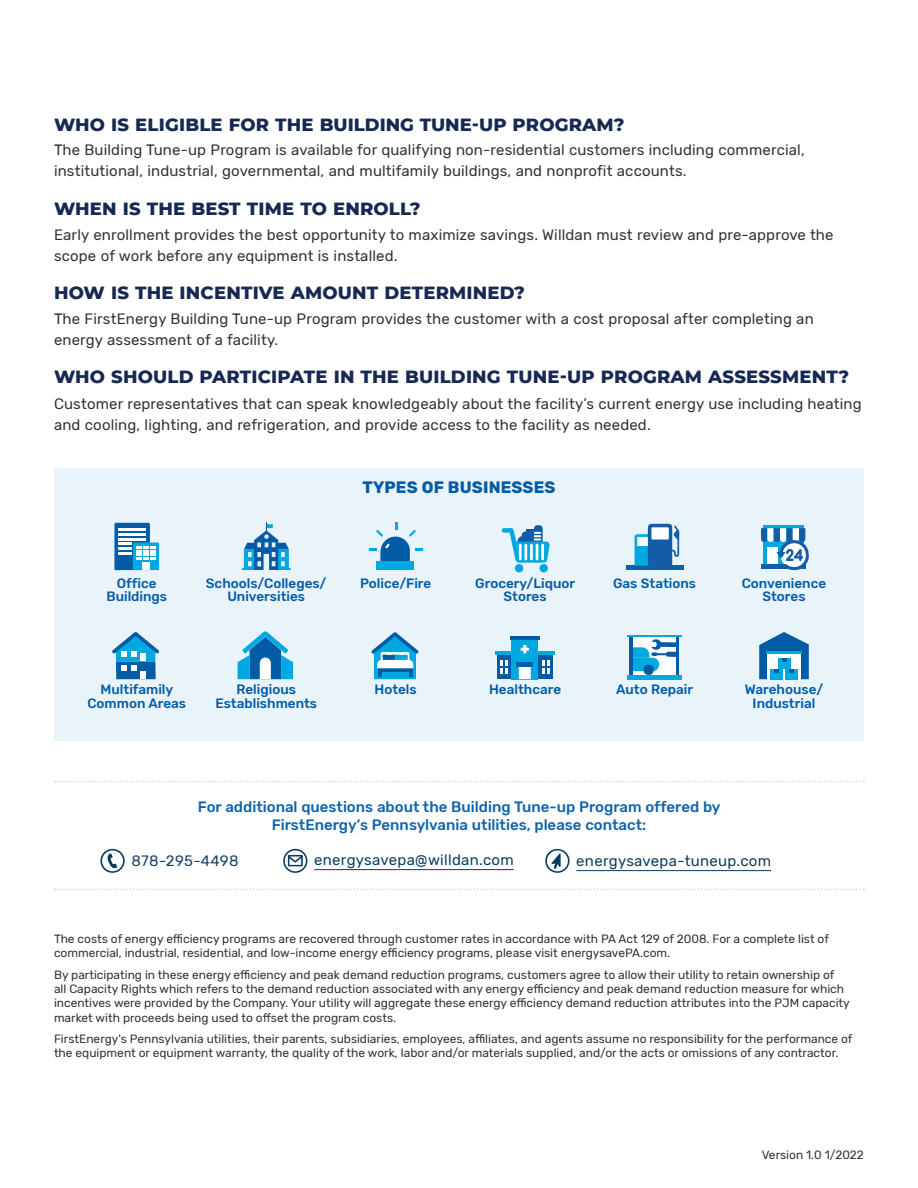
<style>
.page{position:relative;width:918px;height:1188px;background:#fff}
.page>*{position:absolute;margin:0;border:0;box-sizing:border-box;transform-origin:0 0}
.Bullets_Page_1{font:800 18px "Montserrat";letter-spacing:.01em;color:#172953}
.Bullets_Page_1-2{font:700 16.5px "Rubik";letter-spacing:.01em;color:#025ba5}
.Bullets_Page_1-3{font:15px/21px "Rubik";letter-spacing:.01em;color:#312f30}
.Bullets_Page_1-4{font:500 15px/18px "Rubik";color:#0f63aa;text-align:center}
.Bullets_Page_1-5{font:15px "Rubik";letter-spacing:.02em;color:#083b60}
.t1{font:15px "Rubik";letter-spacing:.02em;color:#154065}
.Bullets_Page_1-6{font:500 13.5px/13.5px "Rubik";color:#025ba5;text-align:center}
.t2{font:12px/14.4px "Rubik";color:#312f30}
</style>
<div class="page">
<svg style="left:55px;top:781px;width:809px;height:1px"></svg>
<svg style="left:55px;top:889px;width:809px;height:1px"></svg>
<hr style="left:314px;top:869px;width:200px;height:1px;background:#083b60">
<svg style="left:283px;top:849px;width:24px;height:24px"></svg>
<svg style="left:100px;top:849px;width:25px;height:24px"></svg>
<hr style="left:576px;top:870px;width:195px;height:1px;background:#083b60">
<svg style="left:545px;top:849px;width:25px;height:24px"></svg>
<div style="left:54px;top:468px;width:810px;height:272px;background:#e8f3fa"></div>
<svg style="left:759px;top:632px;width:50px;height:47px;background:#559ecd"></svg>
<hr style="left:766px;top:652px;width:36px;height:2px;background:#00a8e1">
<div style="left:497px;top:654px;width:56px;height:25px;background:#025ba5"></div>
<div style="left:511px;top:638px;width:27px;height:41px;background:#00a8e1"></div>
<hr style="left:510px;top:636px;width:30px;height:4px;background:#025ba5">
<div style="left:519px;top:664px;width:12px;height:15px;background:#fff"></div>
<svg style="left:500px;top:660px;width:8px;height:14px"></svg>
<svg style="left:542px;top:660px;width:8px;height:14px"></svg>
<svg style="left:521px;top:645px;width:8px;height:8px"></svg>
<hr style="left:516px;top:662px;width:17px;height:4px;background:#025ba5">
<hr style="left:495px;top:651px;width:17px;height:4px;background:#00a8e1">
<hr style="left:537px;top:651px;width:17px;height:4px;background:#00a8e1">
<div style="left:534px;top:525px;width:9px;height:25px;background:#135ca7;border-radius:3px"></div>
<div style="left:515px;top:564px;width:8px;height:8px;background:#00a8e1;border-radius:50%"></div>
<div style="left:540px;top:564px;width:8px;height:8px;background:#00a8e1;border-radius:50%"></div>
<svg style="left:502px;top:528px;width:48px;height:35px"></svg>
<hr style="left:541px;top:544px;width:3px;height:16px;background:#fff">
<div style="left:630px;top:636px;width:49px;height:41px;background:linear-gradient(to bottom,#025ba5,#025ba5)"></div>
<div style="left:633px;top:636px;width:42px;height:41px;background:#fff"></div>
<div style="left:643px;top:665px;width:11px;height:10px;background:#025ba5;border-radius:50%"></div>
<svg style="left:633px;top:639px;width:42px;height:32px"></svg>
<hr style="left:627px;top:635px;width:54px;height:2px;background:#00a8e1">
<hr style="left:627px;top:675px;width:54px;height:4px;background:#00a8e1">
<svg style="left:114px;top:523px;width:45px;height:47px;background:#66acd5"></svg>
<svg style="left:242px;top:523px;width:49px;height:47px"></svg>
<div style="left:376px;top:561px;width:38px;height:9px;background:#00a8e1"></div>
<svg style="left:369px;top:523px;width:54px;height:38px"></svg>
<div style="left:116px;top:661px;width:40px;height:18px;background:#025ba5"></div>
<div style="left:140px;top:671px;width:6px;height:8px;background:#fff"></div>
<svg style="left:112px;top:632px;width:47px;height:39px"></svg>
<svg style="left:371px;top:632px;width:48px;height:47px"></svg>
<div style="left:763px;top:525px;width:41px;height:40px;background:#00a8e1"></div>
<svg style="left:761px;top:528px;width:48px;height:42px"></svg>
<hr style="left:627px;top:566px;width:57px;height:4px;background:#135ca7">
<svg style="left:635px;top:524px;width:44px;height:42px;background:#5c9ecd"></svg>
<svg style="left:238px;top:632px;width:55px;height:47px"></svg>
<p class="Bullets_Page_1" style="left:54px;top:112px;width:572px">WHO IS ELIGIBLE FOR THE BUILDING TUNE-UP PROGRAM?</p>
<p class="Bullets_Page_1-3" style="left:54px;top:140px;width:752px">The Building Tune-up Program is available for qualifying non-residential customers including commercial, institutional, industrial, governmental, and multifamily buildings, and nonprofit accounts.</p>
<p class="Bullets_Page_1" style="left:54px;top:196px;width:368px">WHEN IS THE BEST TIME TO ENROLL?</p>
<p class="Bullets_Page_1-3" style="left:54px;top:224px;width:781px">Early enrollment provides the best opportunity to maximize savings. Willdan must review and pre-approve the scope of work before any equipment is installed.</p>
<p class="Bullets_Page_1" style="left:54px;top:280px;width:473px">HOW IS THE INCENTIVE AMOUNT DETERMINED?</p>
<p class="Bullets_Page_1-3" style="left:54px;top:308px;width:761px">The FirstEnergy Building Tune-up Program provides the customer with a cost proposal after completing an energy assessment of a facility.</p>
<p class="Bullets_Page_1" style="left:54px;top:364px;width:797px">WHO SHOULD PARTICIPATE IN THE BUILDING TUNE-UP PROGRAM ASSESSMENT?</p>
<p class="Bullets_Page_1-3" style="left:54px;top:393px;width:809px">Customer representatives that can speak knowledgeably about the facility’s current energy use including heating and cooling, lighting, and refrigeration, and provide access to the facility as needed.</p>
<p class="Bullets_Page_1-6" style="left:106px;top:577px;width:62px">Office<br>Buildings</p>
<p class="Bullets_Page_1-6" style="left:206px;top:577px;width:122px">Schools/Colleges/<br>Universities</p>
<p class="Bullets_Page_1-6" style="left:87px;top:683px;width:100px">Multifamily<br>Common Areas</p>
<p class="Bullets_Page_1-6" style="left:215px;top:683px;width:103px">Religious<br>Establishments</p>
<p class="Bullets_Page_1-2" style="left:362px;top:478px;width:195px">TYPES OF BUSINESSES</p>
<p class="Bullets_Page_1-6" style="left:360px;top:577px;width:73px">Police/Fire</p>
<p class="Bullets_Page_1-6" style="left:375px;top:683px;width:44px">Hotels</p>
<p class="Bullets_Page_1-6" style="left:475px;top:577px;width:101px">Grocery/Liquor<br>Stores</p>
<p class="Bullets_Page_1-6" style="left:489px;top:683px;width:74px">Healthcare</p>
<p class="Bullets_Page_1-6" style="left:613px;top:577px;width:84px">Gas Stations</p>
<p class="Bullets_Page_1-6" style="left:616px;top:683px;width:78px">Auto Repair</p>
<p class="Bullets_Page_1-6" style="left:742px;top:577px;width:86px">Convenience<br>Stores</p>
<p class="Bullets_Page_1-6" style="left:745px;top:683px;width:80px">Warehouse/<br>Industrial</p>
<p class="Bullets_Page_1-4" style="left:198px;top:798px;width:524px">For additional questions about the Building Tune-up Program offered by<br>FirstEnergy’s Pennsylvania utilities, please contact:</p>
<p class="t1" style="left:131px;top:852px;width:109px">878-295-4498</p>
<p class="Bullets_Page_1-5" style="left:314px;top:851px;width:201px">energysavepa@willdan.com</p>
<p class="Bullets_Page_1-5" style="left:576px;top:852px;width:196px">energysavepa-tuneup.com</p>
<p class="t2" style="left:54px;top:932px;width:777px">The costs of energy efficiency programs are recovered through customer rates in accordance with PA Act 129 of 2008. For a complete list of commercial, industrial, residential, and low-income energy efficiency programs, please visit energysavePA.com.</p>
<p class="t2" style="left:54px;top:968px;width:797px">By participating in these energy efficiency and peak demand reduction programs, customers agree to allow their utility to retain ownership of all Capacity Rights which refers to the demand reduction associated with any energy efficiency and peak demand reduction measure for which incentives were provided by the Company. Your utility will aggregate these energy efficiency demand reduction attributes into the PJM capacity market with proceeds being used to offset the program costs.</p>
<p class="t2" style="left:54px;top:1032px;width:800px">FirstEnergy's Pennsylvania utilities, their parents, subsidiaries, employees, affiliates, and agents assume no responsibility for the performance of the equipment or equipment warranty, the quality of the work, labor and/or materials supplied, and/or the acts or omissions of any contractor.</p>
<p class="t2" style="left:762px;top:1148px;width:104px">Version 1.0 1/2022</p>
</div>
